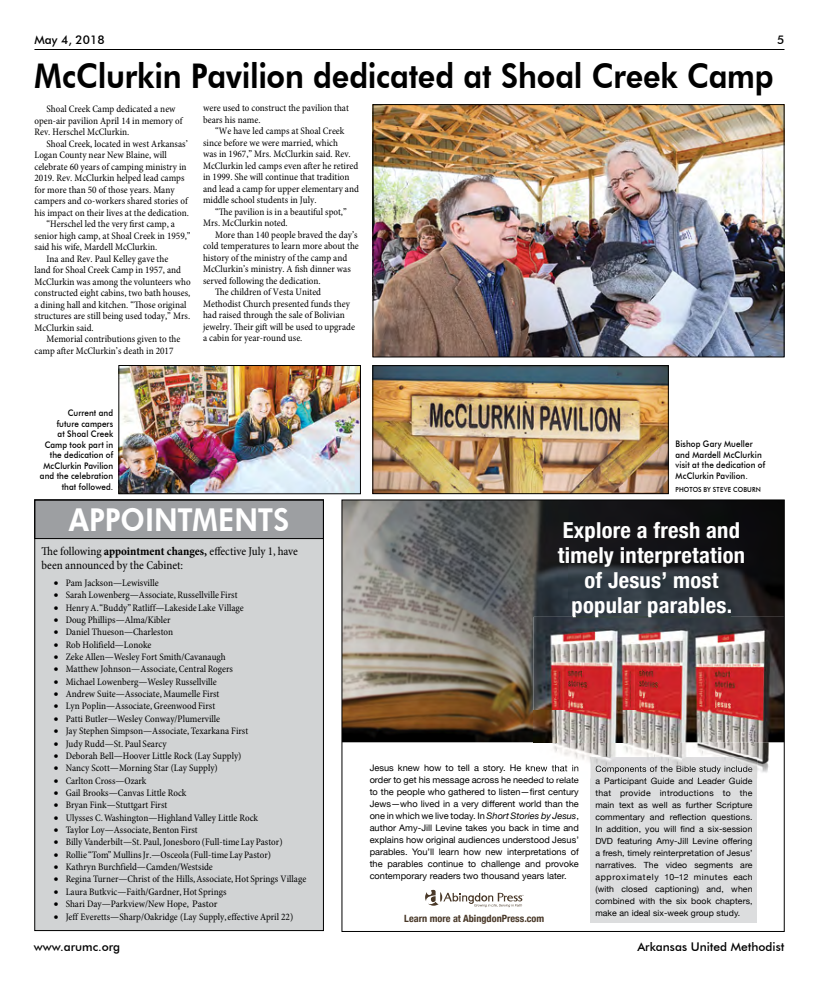
<style>
.page{position:relative;width:819px;height:990px;background:#fff}
.page>*{position:absolute;margin:0;border:0;box-sizing:border-box;transform-origin:0 0}
.t1{font:800 34px "Futura BT";letter-spacing:-.005em;color:#000;scale:.9 1}
.t2{font:800 31.5px "Futura BT";color:#fff;scale:.9 1}
.t3{font:700 condensed 22px/25px "Helvetica Neue";letter-spacing:.01em;color:#fff;text-align:center}
.t4{font:condensed 12px/13.5px "Minion Pro";color:#000}
.t5{font:500 12px "Futura BT";color:#000}
.t6{font:condensed 10px/11.5px "Minion Pro";color:#000}
.t7{font:700 condensed 10px "Helvetica Neue";color:#493828}
.t8{font:9px/12px "Helvetica Neue";color:#000;text-align:justify}
.t9{font:500 9px/10.5px "Futura BT";letter-spacing:.01em;color:#000;text-align:right;scale:.9 1}
.t10{font:8.5px/12px "Helvetica Neue";letter-spacing:.01em;color:#000;text-align:justify}
.t11{font:500 7px "Futura BT";letter-spacing:.03em;color:#000;scale:.9 1}
.s1{font-weight:700}
.s2{font-stretch:normal}
.s3{font-style:italic}
</style>
<div class="page">
<hr style="left:34px;top:49px;width:751px;height:1px;background:#000">
<div style="left:35px;top:500px;width:289px;height:431px;background:#d1d3d4"></div>
<div style="left:34px;top:500px;width:290px;height:39px;background:#9d9fa2"></div>
<div style="left:34px;top:500px;width:290px;height:39px;border:1px solid #000"></div>
<img style="left:121px;top:367px;width:238px;height:125px">
<div style="left:119px;top:365px;width:242px;height:129px;border:1px solid #000"></div>
<img style="left:375px;top:106px;width:407px;height:249px">
<div style="left:373px;top:104px;width:411px;height:253px;border:1px solid #000"></div>
<img style="left:375px;top:367px;width:292px;height:125px">
<div style="left:373px;top:365px;width:296px;height:129px;border:1px solid #000"></div>
<div style="left:591px;top:757px;width:166px;height:165px;background:#dcddde"></div>
<svg style="left:425px;top:890px;width:99px;height:17px"></svg>
<img style="left:344px;top:502px;width:439px;height:240px">
<img style="left:534px;top:617px;width:249px;height:161px">
<img style="left:534px;top:765px;width:45px;height:8px">
<img style="left:534px;top:777px;width:45px;height:1px">
<img style="left:591px;top:757px;width:166px;height:21px">
<img style="left:596px;top:766px;width:157px;height:8px">
<img style="left:604px;top:778px;width:144px;height:1px">
<img style="left:573px;top:617px;width:158px;height:1px">
<p class="t5" style="left:34px;top:32px;width:72px">May 4, 2018</p>
<p class="t5" style="left:777px;top:32px;width:9px">5</p>
<h1 class="t1" style="left:34px;top:56px;width:823px">McClurkin Pavilion dedicated at Shoal Creek Camp</h1>
<p class="t6" style="left:203px;top:103px;width:147px">were used to construct the pavilion that bears his name.</p>
<p class="t6" style="left:203px;top:126px;width:157px;text-indent:12px">“We have led camps at Shoal Creek since before we were married, which<br>was in 1967,” Mrs. McClurkin said. Rev.<br>McClurkin led camps even after he retired in 1999. She will continue that tradition and lead a camp for upper elementary and middle school students in July.</p>
<p class="t6" style="left:203px;top:206px;width:145px;text-indent:12px">“The pavilion is in a beautiful spot,”<br>Mrs. McClurkin noted.</p>
<p class="t6" style="left:215px;top:229px;width:144px">More than 140 people braved the day’s</p>
<p class="t6" style="left:203px;top:241px;width:157px">cold temperatures to learn more about the</p>
<p class="t6" style="left:203px;top:252px;width:146px">history of the ministry of the camp and</p>
<p class="t6" style="left:203px;top:264px;width:149px">McClurkin’s ministry. A fish dinner was</p>
<p class="t6" style="left:203px;top:275px;width:119px">served following the dedication.</p>
<p class="t6" style="left:215px;top:287px;width:108px">The children of Vesta United</p>
<p class="t6" style="left:203px;top:298px;width:148px">Methodist Church presented funds they</p>
<p class="t6" style="left:203px;top:310px;width:143px">had raised through the sale of Bolivian</p>
<p class="t6" style="left:203px;top:321px;width:153px">jewelry. Their gift will be used to upgrade</p>
<p class="t6" style="left:203px;top:333px;width:101px">a cabin for year-round use.</p>
<p class="t6" style="left:34px;top:103px;width:150px;text-indent:12px">Shoal Creek Camp dedicated a new open-air pavilion April 14 in memory of<br>Rev. Herschel McClurkin.</p>
<p class="t6" style="left:46px;top:138px;width:143px">Shoal Creek, located in west Arkansas’</p>
<p class="t6" style="left:34px;top:149px;width:134px">Logan County near New Blaine, will</p>
<p class="t6" style="left:34px;top:161px;width:154px">celebrate 60 years of camping ministry in</p>
<p class="t6" style="left:34px;top:172px;width:152px">2019. Rev. McClurkin helped lead camps</p>
<p class="t6" style="left:34px;top:184px;width:142px">for more than 50 of those years. Many</p>
<p class="t6" style="left:34px;top:195px;width:155px">campers and co-workers shared stories of</p>
<p class="t6" style="left:34px;top:207px;width:156px">his impact on their lives at the dedication.</p>
<p class="t6" style="left:46px;top:218px;width:130px">“Herschel led the very first camp, a</p>
<p class="t6" style="left:34px;top:230px;width:158px">senior high camp, at Shoal Creek in 1959,”</p>
<p class="t6" style="left:34px;top:241px;width:124px">said his wife, Mardell McClurkin.</p>
<p class="t6" style="left:46px;top:253px;width:123px">Ina and Rev. Paul Kelley gave the</p>
<p class="t6" style="left:34px;top:264px;width:148px">land for Shoal Creek Camp in 1957, and</p>
<p class="t6" style="left:34px;top:276px;width:158px">McClurkin was among the volunteers who</p>
<p class="t6" style="left:34px;top:287px;width:158px">constructed eight cabins, two bath houses,</p>
<p class="t6" style="left:34px;top:299px;width:154px">a dining hall and kitchen. “Those original</p>
<p class="t6" style="left:34px;top:310px;width:157px">structures are still being used today,” Mrs.</p>
<p class="t6" style="left:34px;top:322px;width:61px">McClurkin said.</p>
<p class="t6" style="left:46px;top:333px;width:135px">Memorial contributions given to the</p>
<p class="t6" style="left:34px;top:345px;width:141px">camp after McClurkin’s death in 2017</p>
<p class="t9" style="left:40px;top:408px;width:83px">Current and<br>future campers<br>at Shoal Creek<br>Camp took part in the dedication of<br>McClurkin Pavilion and the celebration that followed.</p>
<h2 class="t2" style="left:69px;top:501px;width:247px">APPOINTMENTS</h2>
<p class="t4" style="left:42px;top:545px;width:258px">The following <span class="s1">appointment changes,</span> effective July 1, have been announced by the Cabinet:</p>
<p class="t6" style="left:54px;top:577px;width:107px">• Pam Jackson—Lewisville</p>
<p class="t6" style="left:54px;top:590px;width:185px">• Sarah Lowenberg—Associate, Russellville First</p>
<p class="t6" style="left:54px;top:602px;width:192px">• Henry A. “Buddy” Ratliff—Lakeside Lake Village</p>
<p class="t6" style="left:54px;top:614px;width:119px">• Doug Phillips—Alma/Kibler</p>
<p class="t6" style="left:54px;top:627px;width:121px">• Daniel Thueson—Charleston</p>
<p class="t6" style="left:54px;top:639px;width:99px">• Rob Holifield—Lonoke</p>
<p class="t6" style="left:54px;top:651px;width:174px">• Zeke Allen—Wesley Fort Smith/Cavanaugh</p>
<p class="t6" style="left:54px;top:664px;width:181px">• Matthew Johnson—Associate, Central Rogers</p>
<p class="t6" style="left:54px;top:676px;width:165px">• Michael Lowenberg—Wesley Russellville</p>
<p class="t6" style="left:54px;top:689px;width:167px">• Andrew Suite—Associate, Maumelle First</p>
<p class="t6" style="left:54px;top:701px;width:163px">• Lyn Poplin—Associate, Greenwood First</p>
<p class="t6" style="left:54px;top:713px;width:168px">• Patti Butler—Wesley Conway/Plumerville</p>
<p class="t6" style="left:54px;top:726px;width:196px">• Jay Stephen Simpson—Associate, Texarkana First</p>
<p class="t6" style="left:54px;top:738px;width:114px">• Judy Rudd—St. Paul Searcy</p>
<p class="t6" style="left:54px;top:750px;width:189px">• Deborah Bell—Hoover Little Rock (Lay Supply)</p>
<p class="t6" style="left:54px;top:763px;width:166px">• Nancy Scott—Morning Star (Lay Supply)</p>
<p class="t6" style="left:54px;top:775px;width:94px">• Carlton Cross—Ozark</p>
<p class="t6" style="left:54px;top:787px;width:134px">• Gail Brooks—Canvas Little Rock</p>
<p class="t6" style="left:54px;top:800px;width:115px">• Bryan Fink—Stuttgart First</p>
<p class="t6" style="left:54px;top:812px;width:206px">• Ulysses C. Washington—Highland Valley Little Rock</p>
<p class="t6" style="left:54px;top:824px;width:146px">• Taylor Loy—Associate, Benton First</p>
<p class="t6" style="left:54px;top:837px;width:230px">• Billy Vanderbilt—St. Paul, Jonesboro (Full-time Lay Pastor)</p>
<p class="t6" style="left:54px;top:849px;width:219px">• Rollie “Tom” Mullins Jr.—Osceola (Full-time Lay Pastor)</p>
<p class="t6" style="left:54px;top:862px;width:161px">• Kathryn Burchfield—Camden/Westside</p>
<p class="t6" style="left:54px;top:874px;width:254px">• Regina Turner—Christ of the Hills, Associate, Hot Springs Village</p>
<p class="t6" style="left:54px;top:886px;width:174px">• Laura Butkvic—Faith/Gardner, Hot Springs</p>
<p class="t6" style="left:54px;top:899px;width:165px">• Shari Day—Parkview/New Hope, <span class="s2">Pastor</span></p>
<p class="t6" style="left:54px;top:911px;width:241px">• Jeff Everetts—Sharp/Oakridge (Lay Supply, effective April 22)</p>
<p class="t9" style="left:676px;top:439px;width:101px;text-align:left">Bishop Gary Mueller and Mardell McClurkin visit at the dedication of<br>McClurkin Pavilion.</p>
<p class="t11" style="left:676px;top:485px;width:96px">PHOTOS BY STEVE COBURN</p>
<h3 class="t3" style="left:558px;top:517px;width:189px">Explore a fresh and timely interpretation of Jesus’ most popular parables.</h3>
<p class="t8" style="left:370px;top:763px;width:211px">Jesus knew how to tell a story. He knew that in order to get his message across he needed to relate to the people who gathered to listen—first century Jews—who lived in a very different world than the one in which we live today. In <span class="s3">Short Stories by Jesus</span>, author Amy-Jill Levine takes you back in time and explains how original audiences understood Jesus’ parables. You’ll learn how new interpretations of the parables continue to challenge and provoke contemporary readers two thousand years later.</p>
<p class="t7" style="left:404px;top:910px;width:141px">Learn more at AbingdonPress.com</p>
<p class="t10" style="left:595px;top:775px;width:159px">a Participant Guide and Leader Guide that provide introductions to the main text as well as further Scripture commentary and reflection questions.<br>In addition, you will find a six-session DVD featuring Amy-Jill Levine offering a fresh, timely reinterpretation of Jesus’ narratives. The video segments are approximately 10–12 minutes each (with closed captioning) and, when combined with the six book chapters, make an ideal six-week group study.</p>
<p class="t5" style="left:34px;top:940px;width:88px">www.arumc.org</p>
<p class="t5" style="left:637px;top:940px;width:149px">Arkansas United Methodist</p>
</div>
